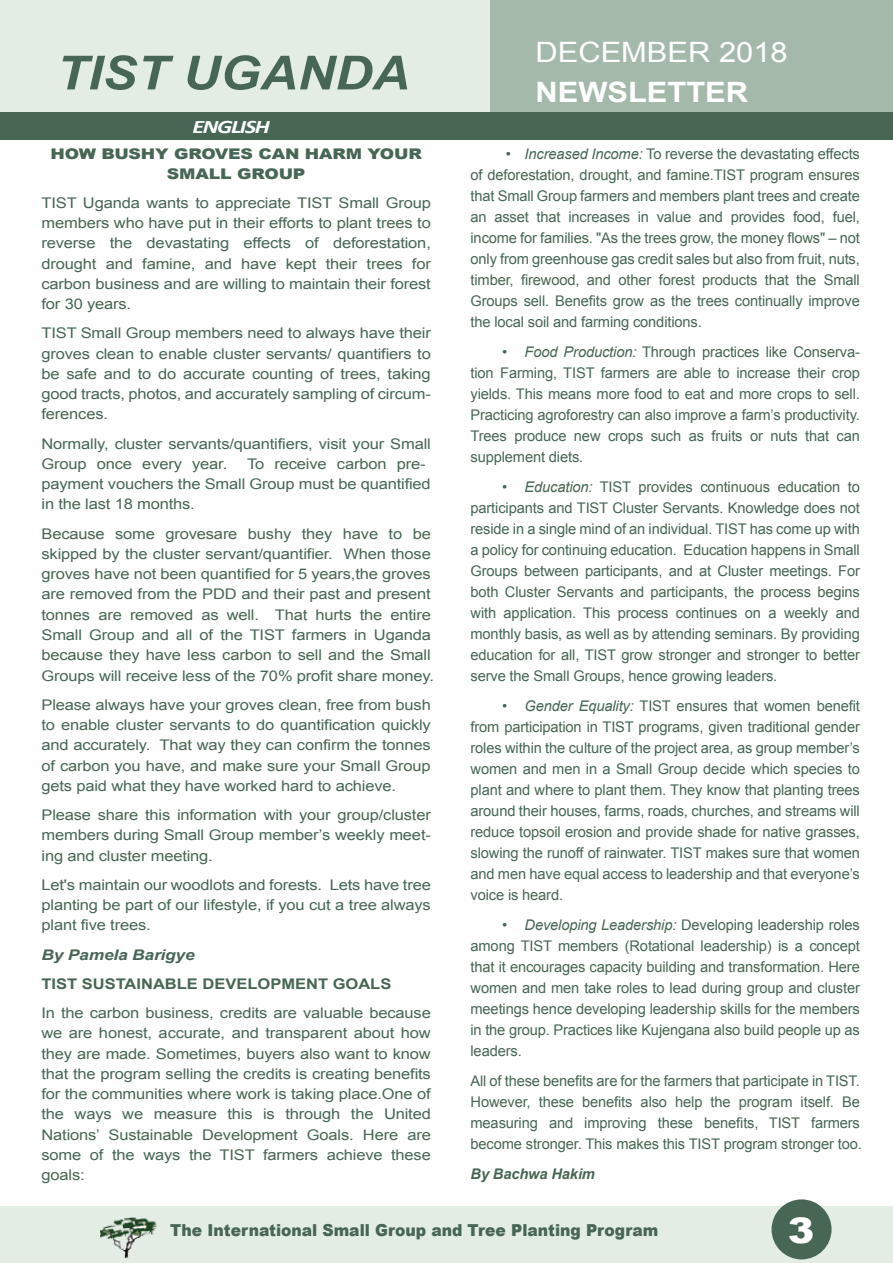
<style>
.page{position:relative;width:893px;height:1263px;background:#fff}
.page>*{position:absolute;margin:0;border:0;box-sizing:border-box;transform-origin:0 0}
.t1{font:italic 700 46.95px "Arial";color:#476654;scale:1.1 1}
.t2{font:900 35.25px "Arial";color:#fff;scale:1.13 1}
.t3{font:28.05px "Arial";color:#fff;scale:1.1 1}
.t4{font:700 28.05px "Arial";color:#fff;scale:1.1 1}
.t5{font:italic 700 19.05px "Calibri";letter-spacing:-.055em;color:#fff;scale:1.25 1}
.t6{font:900 16.5px "Arial";color:#476654;scale:.94 1}
.t7{font:14.7px/21px "Arial";letter-spacing:-.01em;color:#476654;text-align:justify}
.t8{font:14.7px/20.2px "Arial";letter-spacing:-.01em;color:#476654;text-align:justify;scale:1.12 1}
.t9{font:900 14.7px/19.5px "Arial";letter-spacing:-.01em;color:#476654;text-align:center;scale:1.18 1}
.t10{font:700 14.7px "Arial";color:#476654;scale:1.12 1}
.t11{font:italic 700 14.7px "Arial";letter-spacing:-.01em;color:#476654;scale:1.18 1}
.t12{font:italic 700 14.7px "Arial";letter-spacing:-.01em;color:#476654}
.s1{font-style:italic}
</style>
<div class="page">
<div style="left:0;top:1206px;width:893px;height:57px;background:#e3ede4"></div>
<div style="left:771px;top:1199px;width:60px;height:60px;background:#476654;border-radius:50%"></div>
<svg style="left:0;top:0;width:893px;height:112px;background:#c7d5c9"></svg>
<div style="left:0;top:112px;width:893px;height:28px;background:#476654"></div>
<img style="left:100px;top:1218px;width:57px;height:41px">
<h1 class="t1" style="left:56px;top:42px;width:323px">TIST UGANDA</h1>
<p class="t5" style="left:192px;top:114px;width:63px">ENGLISH</p>
<p class="t9" style="left:51px;top:144px;width:316px">HOW BUSHY GROVES CAN HARM YOUR<br>SMALL GROUP</p>
<p class="t8" style="left:41px;top:193px;width:349px">TIST Uganda wants to appreciate TIST Small Group members who have put in their efforts to plant trees to reverse the devastating effects of deforestation, drought and famine, and have kept their trees for carbon business and are willing to maintain their forest for 30 years.</p>
<p class="t8" style="left:41px;top:323px;width:349px">TIST Small Group members need to always have their groves clean to enable cluster servants/ quantifiers to be safe and to do accurate counting of trees, taking good tracts, photos, and accurately sampling of circum&shy;ferences.</p>
<p class="t8" style="left:41px;top:434px;width:349px">Normally, cluster servants/quantifiers, visit your Small<br>Group once every year.</p>
<p class="t8" style="left:41px;top:454px;width:349px;text-align:left;text-indent:206px">To receive carbon pre&shy;payment vouchers the Small Group must be quantified in the last 18 months.</p>
<p class="t8" style="left:41px;top:524px;width:352px;text-align:left">Because some grovesare bushy they have to be skipped by the cluster servant/quantifier. When those groves have not been quantified for 5 years,the groves are removed from the PDD and their past and present tonnes are removed as well. That hurts the entire Small Group and all of the TIST farmers in Uganda because they have less carbon to sell and the Small Groups will receive less of the 70% profit share money.</p>
<p class="t8" style="left:41px;top:695px;width:349px">Please always have your groves clean, free from bush to enable cluster servants to do quantification quickly and accurately. That way they can confirm the tonnes of carbon you have, and make sure your Small Group gets paid what they have worked hard to achieve.</p>
<p class="t8" style="left:41px;top:805px;width:349px">Please share this information with your group/cluster members during Small Group member’s weekly meet&shy;ing and cluster meeting.</p>
<p class="t8" style="left:41px;top:875px;width:349px">Let's maintain our woodlots and forests. Lets have tree planting be part of our lifestyle, if you cut a tree always plant five trees.</p>
<p class="t11" style="left:41px;top:944px;width:131px">By Pamela Barigye</p>
<p class="t10" style="left:41px;top:974px;width:314px">TIST SUSTAINABLE DEVELOPMENT GOALS</p>
<p class="t8" style="left:41px;top:1003px;width:349px">In the carbon business, credits are valuable because we are honest, accurate, and transparent about how they are made. Sometimes, buyers also want to know that the program selling the credits is creating benefits for the communities where work is taking place.One of the ways we measure this is through the United Nations’ Sustainable Development Goals. Here are some of the ways the TIST farmers achieve these goals:</p>
<h3 class="t3" style="left:536px;top:34px;width:231px">DECEMBER 2018</h3>
<h3 class="t4" style="left:536px;top:73px;width:195px">NEWSLETTER</h3>
<p class="t7" style="left:471px;top:144px;width:391px;text-indent:35px">• <span class="s1">Increased Income:</span> To reverse the devastating effects of deforestation, drought, and famine.TIST program ensures that Small Group farmers and members plant trees and create an asset that increases in value and provides food, fuel, income for families. "As the trees grow, the money flows" – not only from greenhouse gas credit sales but also from fruit, nuts, timber, firewood, and other forest products that the Small Groups sell. Benefits grow as the trees continually improve the local soil and farming conditions.</p>
<p class="t7" style="left:471px;top:342px;width:391px;text-indent:31px">• <span class="s1">Food Production:</span> Through practices like Conserva&shy;tion Farming, TIST farmers are able to increase their crop yields. This means more food to eat and more crops to sell.<br>Practicing agroforestry can also improve a farm’s productivity.<br>Trees produce new crops such as fruits or nuts that can supplement diets.</p>
<p class="t7" style="left:471px;top:477px;width:391px;text-indent:31px">• <span class="s1">Education:</span> TIST provides continuous education to participants and TIST Cluster Servants. Knowledge does not reside in a single mind of an individual. TIST has come up with a policy for continuing education. Education happens in Small Groups between participants, and at Cluster meetings. For both Cluster Servants and participants, the process begins with application. This process continues on a weekly and monthly basis, as well as by attending seminars. By providing education for all, TIST grow stronger and stronger to better serve the Small Groups, hence growing leaders.</p>
<p class="t7" style="left:471px;top:696px;width:391px;text-indent:31px">• <span class="s1">Gender Equality:</span> TIST ensures that women benefit from participation in TIST programs, given traditional gender roles within the culture of the project area, as group member’s women and men in a Small Group decide which species to plant and where to plant them. They know that planting trees around their houses, farms, roads, churches, and streams will reduce topsoil erosion and provide shade for native grasses, slowing the runoff of rainwater. TIST makes sure that women and men have equal access to leadership and that everyone’s voice is heard.</p>
<p class="t7" style="left:471px;top:915px;width:391px;text-indent:31px">• <span class="s1">Developing Leadership:</span> Developing leadership roles among TIST members (Rotational leadership) is a concept that it encourages capacity building and transformation. Here women and men take roles to lead during group and cluster meetings hence developing leadership skills for the members in the group. Practices like Kujengana also build people up as leaders.</p>
<p class="t7" style="left:471px;top:1071px;width:393px;text-align:left">All of these benefits are for the farmers that participate in TIST.<br>However, these benefits also help the program itself. Be measuring and improving these benefits, TIST farmers become stronger. This makes this TIST program stronger too.</p>
<p class="t12" style="left:471px;top:1164px;width:126px">By Bachwa Hakim</p>
<p class="t6" style="left:170px;top:1218px;width:521px">The International Small Group and Tree Planting Program</p>
<h2 class="t2" style="left:788px;top:1205px;width:25px">3</h2>
</div>
